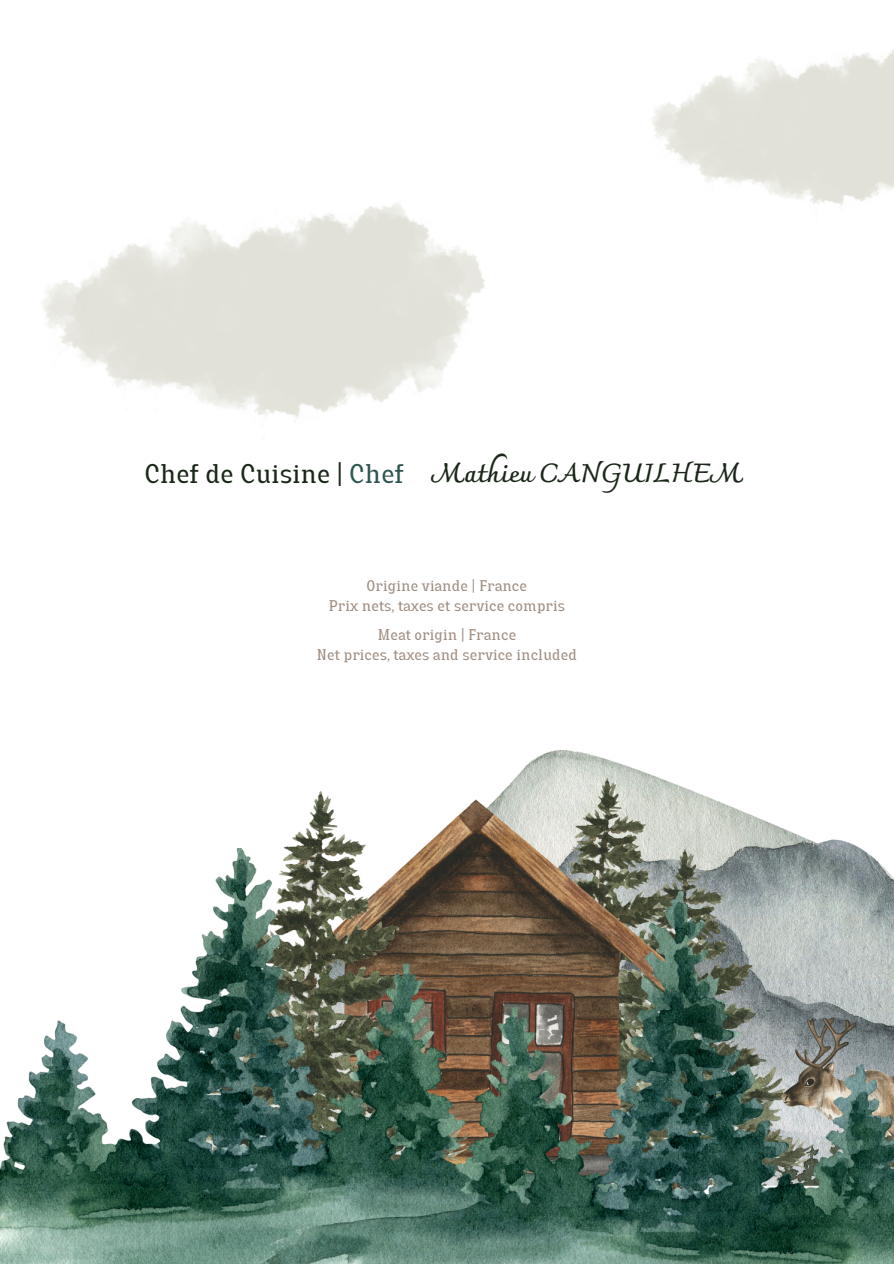
<style>
.page{position:relative;width:894px;height:1264px;background:#fff}
.page>*{position:absolute;margin:0;border:0;box-sizing:border-box;transform-origin:0 0}
.t1{font:26.25px "Lazord Slab";color:#1a2718}
.t2{font:700 26.25px "Charmonman";color:#1a2718}
.t3{font:15px "Lazord Slab";color:#9f8d80}
.s1{color:#2e5752}
</style>
<div class="page">
<img style="left:283px;top:750px;width:610px;height:141px">
<img style="left:0;top:848px;width:677px;height:415px">
<img style="left:243px;top:891px;width:650px;height:372px">
<img style="left:652px;top:49px;width:241px;height:159px">
<p class="t1" style="left:144px;top:464px;width:261px">Chef de Cuisine | <span class="s1">Chef</span></p>
<p class="t2" style="left:432px;top:458px;width:311px">Mathieu CANGUILHEM</p>
<h2 class="t3" style="left:366px;top:580px;width:162px">Origine viande | France</h2>
<h1 class="t3" style="left:328px;top:600px;width:238px">Prix nets, taxes et service compris</h1>
<p class="t3" style="left:377px;top:629px;width:140px">Meat origin | France</p>
<p class="t3" style="left:316px;top:649px;width:262px">Net prices, taxes and service included</p>
</div>
